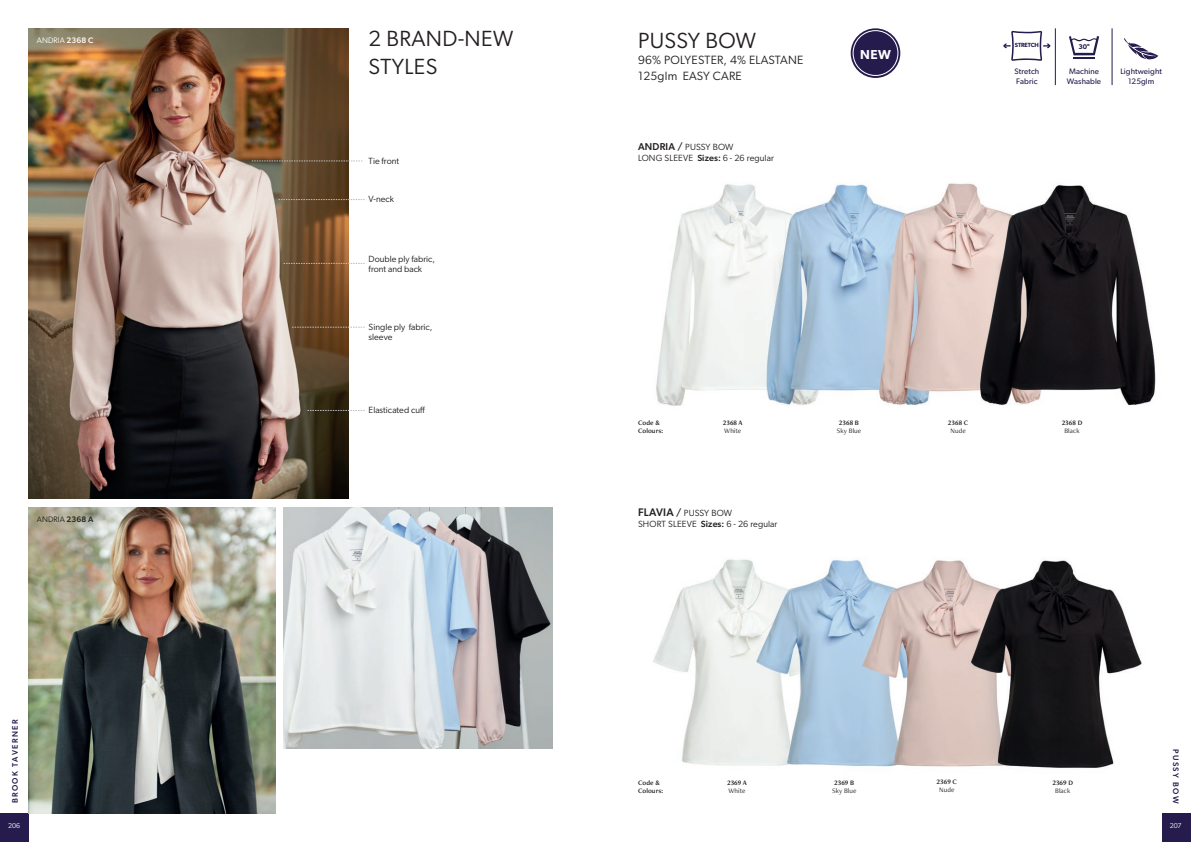
<style>
.page{position:relative;width:1191px;height:842px;background:#fff}
.page>*{position:absolute;margin:0;border:0;box-sizing:border-box;transform-origin:0 0}
.t1{font:22px/28px "Gibson";letter-spacing:.02em;color:#231f20}
.SECTION_HEAD{font:600 13px "Gibson";color:#fff}
.t2{font:12px/16px "Gibson";letter-spacing:.02em;color:#231f20}
.t3{font:9px/10px "Gibson";color:#231f20}
.t4{font:9px "Gibson";letter-spacing:.02em;color:#231f20}
.t5{font:8px/10px "Gibson";letter-spacing:.01em;color:#251b4c}
.t6{font:500 8px "Gibson";letter-spacing:.165em;color:#251b4c}
.t7{font:8px "Gibson";letter-spacing:.01em;color:#fff}
.t8{font:8px "Gibson";letter-spacing:.01em;color:#231f20}
.t9{font:7px/8px "Freight Neo Pro Semi";letter-spacing:.01em;color:#231f20;text-align:center}
.t10{font:7px/8px "Freight Neo Pro";letter-spacing:.01em;color:#231f20;text-align:center}
.t11{font:7px "Gibson";color:#fff}
.t12{font:600 6.9px "Gibson";color:#251b4c}
.t13{font:600 6px "Gibson";letter-spacing:-.01em;color:#251b4c}
.s1{font-weight:500}
.s2{font-weight:500;font-size:10px}
.s3{font-family:"Freight Neo Pro"}
.s4{font-family:"Freight Neo Pro Semi"}
.s5{font-weight:500;font-size:11px}
</style>
<div class="page">
<div style="left:0;top:814px;width:28px;height:28px;background:#251b4c"></div>
<div style="left:1162px;top:814px;width:29px;height:28px;background:#251b4c"></div>
<img style="left:656px;top:183px;width:500px;height:223px">
<img style="left:283px;top:507px;width:270px;height:241px">
<img style="left:28px;top:28px;width:321px;height:471px">
<svg style="left:278px;top:199px;width:87px;height:1px"></svg>
<svg style="left:292px;top:327px;width:73px;height:1px"></svg>
<svg style="left:252px;top:161px;width:110px;height:1px"></svg>
<svg style="left:307px;top:410px;width:58px;height:1px"></svg>
<img style="left:28px;top:507px;width:247px;height:307px">
<svg style="left:283px;top:263px;width:82px;height:1px"></svg>
<img style="left:653px;top:559px;width:489px;height:209px">
<svg style="left:1069px;top:36px;width:30px;height:23px"></svg>
<hr style="left:1055px;top:28px;width:1px;height:57px;background:#251b4c">
<hr style="left:1111px;top:28px;width:1px;height:57px;background:#251b4c">
<svg style="left:1124px;top:38px;width:34px;height:22px"></svg>
<svg style="left:1003px;top:31px;width:47px;height:30px"></svg>
<div style="left:850px;top:28px;width:50px;height:50px;background:#251b4c;border-radius:50%"></div>
<div style="left:852px;top:30px;width:46px;height:46px;border:1px solid #fff;border-radius:50%"></div>
<p class="t7" style="left:37px;top:36px;width:58px">ANDRIA <span class="s1">2368 C</span></p>
<p class="t8" style="left:37px;top:514px;width:58px">ANDRIA <span class="s1">2368 A</span></p>
<p class="t6" style="left:10px;top:803px;width:85px;rotate:-90deg">BROOK TAVERNER</p>
<p class="t11" style="left:8px;top:822px;width:14px">206</p>
<p class="t1" style="left:369px;top:24px;width:146px">2 BRAND-NEW<br>STYLES</p>
<p class="t3" style="left:369px;top:156px;width:32px">Tie front</p>
<p class="t3" style="left:369px;top:194px;width:27px">V-neck</p>
<p class="t3" style="left:369px;top:253px;width:68px">Double ply fabric, front and back</p>
<p class="t3" style="left:369px;top:322px;width:65px">Single ply fabric, sleeve</p>
<p class="t3" style="left:369px;top:405px;width:58px">Elasticated cuff</p>
<p class="t1" style="left:638px;top:26px;width:119px">PUSSY BOW</p>
<p class="t2" style="left:638px;top:51px;width:167px">96% POLYESTER, 4% ELASTANE<br>125glm EASY CARE</p>
<p class="t3" style="left:638px;top:142px;width:97px"><span class="s2">ANDRIA /</span> PUSSY BOW</p>
<p class="t3" style="left:638px;top:153px;width:137px">LONG SLEEVE <span class="s1">Sizes:</span> 6 - 26 regular</p>
<p class="SECTION_HEAD" style="left:860px;top:46px;width:32px">NEW</p>
<p class="t13" style="left:1014px;top:42px;width:26px">STRETCH</p>
<p class="t12" style="left:1078px;top:42px;width:13px">30<sup>o</sup></p>
<p class="t5" style="left:1014px;top:67px;width:26px">Stretch</p>
<p class="t5" style="left:1016px;top:77px;width:23px">Fabric</p>
<p class="t5" style="left:1067px;top:67px;width:36px">Machine<br>Washable</p>
<p class="t5" style="left:1120px;top:67px;width:43px">Lightweight</p>
<p class="t5" style="left:1128px;top:77px;width:28px">125glm</p>
<p class="t9" style="left:638px;top:418px;width:27px;text-align:left">Code &amp;<br>Colours:</p>
<p class="t9" style="left:723px;top:418px;width:21px;text-align:left">2368 A<br><span class="s3">White</span></p>
<p class="t9" style="left:948px;top:418px;width:22px">2368 C<br><span class="s3">Nude</span></p>
<p class="t10" style="left:837px;top:418px;width:26px"><span class="s4">2368 B<br></span>Sky Blue</p>
<p class="t9" style="left:1061px;top:418px;width:22px">2368 D<br><span class="s3">Black</span></p>
<p class="t3" style="left:638px;top:508px;width:96px"><span class="s5">FLAVIA</span> <span class="s2">/</span> PUSSY BOW</p>
<p class="t4" style="left:638px;top:519px;width:141px">SHORT SLEEVE <span class="s1">Sizes:</span> 6 - 26 regular</p>
<p class="t9" style="left:638px;top:778px;width:27px;text-align:left">Code &amp;<br>Colours:</p>
<p class="t9" style="left:727px;top:778px;width:21px;text-align:left">2369 A<br><span class="s3">White</span></p>
<p class="t9" style="left:936px;top:778px;width:22px">2369 C<br><span class="s3">Nude</span></p>
<p class="t10" style="left:832px;top:778px;width:26px"><span class="s4">2369 B<br></span>Sky Blue</p>
<p class="t9" style="left:1052px;top:778px;width:22px">2369 D<br><span class="s3">Black</span></p>
<p class="t6" style="left:1180px;top:749px;width:56px;rotate:90deg">PUSSY BOW</p>
<p class="t11" style="left:1169px;top:822px;width:13px">207</p>
</div>
